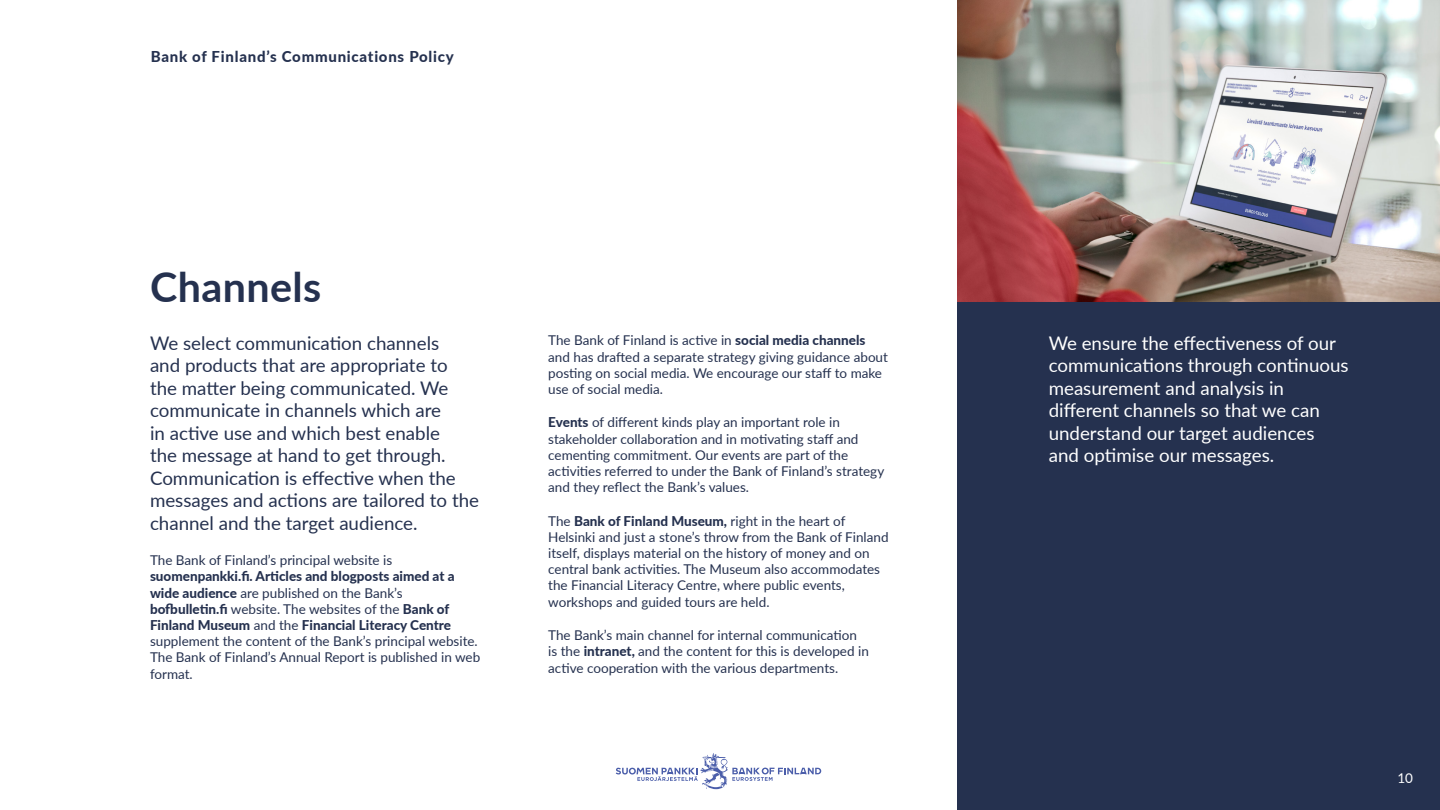
<style>
.page{position:relative;width:1440px;height:810px;background:#fff}
.page>*{position:absolute;margin:0;border:0;box-sizing:border-box;transform-origin:0 0}
.t1{font:700 41.25px "Lato";letter-spacing:.01em;color:#25314f}
.t2{font:18.75px/22.5px "Lato";color:#25314f}
.t3{font:18.75px/22.5px "Lato";color:#fff}
.t4{font:800 15px "Lato";letter-spacing:.05em;color:#25314f}
.t5{font:13.5px/16.2px "Lato";color:#25314f}
.t6{font:13.5px "Lato";color:#fff}
.s1{font-weight:800}
</style>
<div class="page">
<div style="left:957px;top:0;width:483px;height:810px;background:#25314f"></div>
<svg style="left:616px;top:753px;width:205px;height:36px"></svg>
<img style="left:957px;top:0;width:483px;height:302px">
<p class="t4" style="left:151px;top:45px;width:305px">Bank of Finland’s Communications Policy</p>
<h2 class="t1" style="left:150px;top:256px;width:173px">Channels</h2>
<p class="t2" style="left:150px;top:331px;width:331px">We select communication channels<br>and products that are appropriate to the matter being communicated. We communicate in channels which are<br>in active use and which best enable<br>the message at hand to get through.<br>Communication is effective when the messages and actions are tailored to the channel and the target audience.</p>
<p class="t5" style="left:150px;top:552px;width:332px">The Bank of Finland’s principal website is <span class="s1">suomenpankki.fi. Articles and blogposts aimed at a wide audience</span> are published on the Bank’s <span class="s1">bofbulletin.fi</span> website. The websites of the <span class="s1">Bank of Finland Museum</span> and the <span class="s1">Financial Literacy Centre </span>supplement the content of the Bank’s principal website.<br>The Bank of Finland’s Annual Report is published in web format.</p>
<p class="t5" style="left:548px;top:332px;width:341px">The Bank of Finland is active in <span class="s1">social media channels </span>and has drafted a separate strategy giving guidance about posting on social media. We encourage our staff to make use of social media.</p>
<p class="t5" style="left:548px;top:414px;width:338px"><span class="s1">Events</span> of different kinds play an important role in stakeholder collaboration and in motivating staff and cementing commitment. Our events are part of the activities referred to under the Bank of Finland’s strategy and they reflect the Bank’s values.</p>
<p class="t5" style="left:548px;top:512px;width:342px">The <span class="s1">Bank of Finland Museum,</span> right in the heart of Helsinki and just a stone’s throw from the Bank of Finland itself, displays material on the history of money and on central bank activities. The Museum also accommodates the Financial Literacy Centre, where public events, workshops and guided tours are held.</p>
<p class="t5" style="left:548px;top:627px;width:322px">The Bank’s main channel for internal communication is the <span class="s1">intranet,</span> and the content for this is developed in active cooperation with the various departments.</p>
<p class="t3" style="left:1049px;top:331px;width:301px">We ensure the effectiveness of our communications through continuous measurement and analysis in different channels so that we can understand our target audiences and optimise our messages.</p>
<p class="t6" style="left:1397px;top:768px;width:17px">10</p>
</div>
